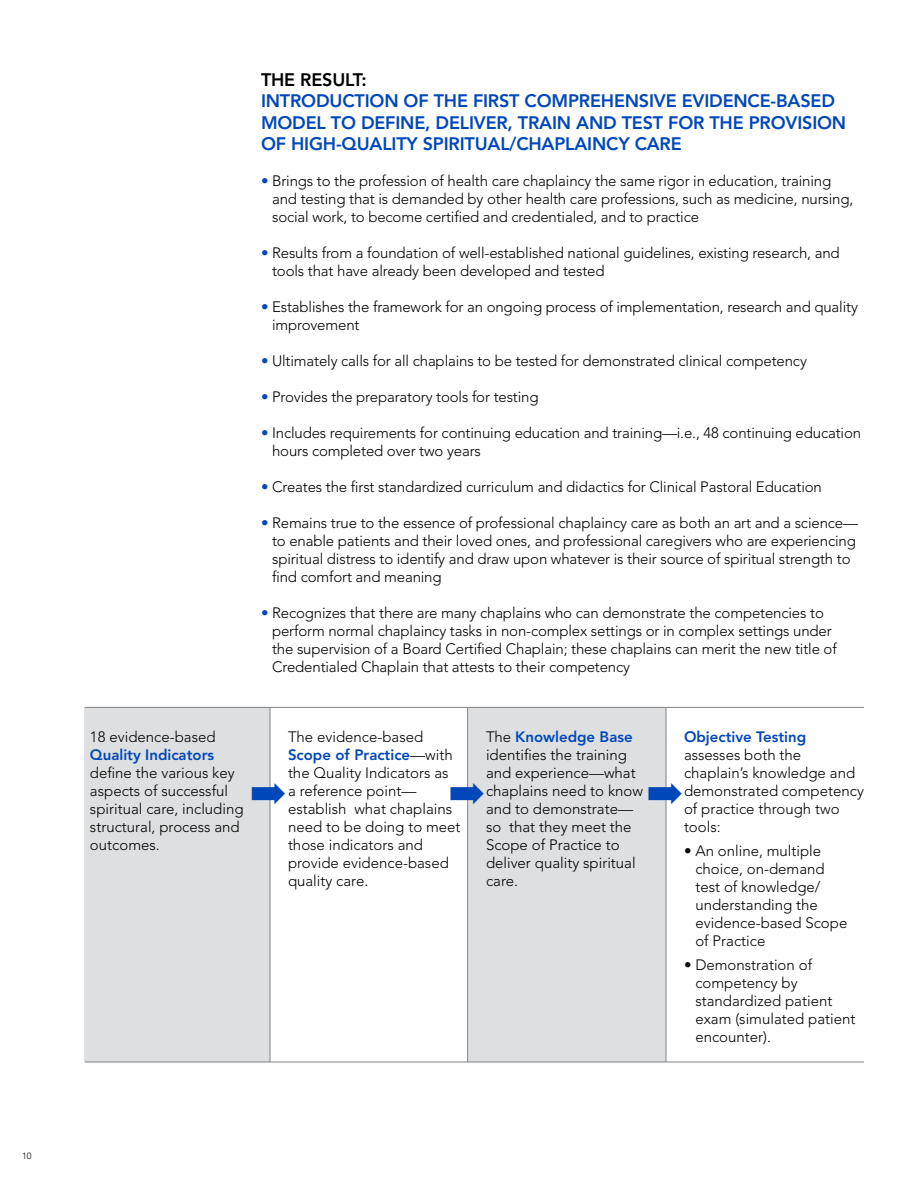
<style>
.page{position:relative;width:918px;height:1188px;background:#fff}
.page>*{position:absolute;margin:0;border:0;box-sizing:border-box;transform-origin:0 0}
.t1{font:800 18px/21.6px "Avenir";letter-spacing:-.01em;color:#0047ba}
.t2{font:800 18px "Avenir";letter-spacing:-.01em;color:#000}
.t3{font:300 15px/18px "Avenir";letter-spacing:-.01em;color:#000}
.t4{font:800 15px "Avenir";color:#0047ba}
.t5{font:300 9px "Avenir";color:#000}
.s1{color:#0047ba}
.s2{font-weight:800;color:#0047ba}
</style>
<div class="page">
<div style="left:85px;top:707px;width:185px;height:355px;background:#dedfe0"></div>
<div style="left:468px;top:707px;width:198px;height:355px;background:#dedfe0"></div>
<hr style="left:85px;top:707px;width:779px;height:1px;background:#808285">
<hr style="left:85px;top:1062px;width:779px;height:1px;background:#808285">
<hr style="left:270px;top:708px;width:1px;height:354px;background:#808285">
<hr style="left:467px;top:708px;width:1px;height:354px;background:#808285">
<hr style="left:666px;top:708px;width:1px;height:354px;background:#808285">
<svg style="left:269px;top:783px;width:2px;height:21px"></svg>
<svg style="left:467px;top:783px;width:2px;height:21px"></svg>
<svg style="left:665px;top:783px;width:2px;height:21px"></svg>
<p class="t5" style="left:22px;top:1150px;width:11px">10</p>
<p class="t2" style="left:261px;top:69px;width:107px">THE RESULT:</p>
<p class="t1" style="left:261px;top:90px;width:587px">INTRODUCTION OF THE FIRST COMPREHENSIVE EVIDENCE-BASED<br>MODEL TO DEFINE, DELIVER, TRAIN AND TEST FOR THE PROVISION<br>OF HIGH-QUALITY SPIRITUAL/CHAPLAINCY CARE</p>
<p class="t3" style="left:272px;top:172px;width:583px;text-indent:-11px"><span class="s1">•</span> Brings to the profession of health care chaplaincy the same rigor in education, training and testing that is demanded by other health care professions, such as medicine, nursing, social work, to become certified and credentialed, and to practice</p>
<p class="t3" style="left:272px;top:244px;width:569px;text-indent:-11px"><span class="s1">•</span> Results from a foundation of well-established national guidelines, existing research, and tools that have already been developed and tested</p>
<p class="t3" style="left:272px;top:298px;width:587px;text-indent:-11px"><span class="s1">•</span> Establishes the framework for an ongoing process of implementation, research and quality improvement</p>
<p class="t3" style="left:261px;top:352px;width:547px"><span class="s1">•</span> Ultimately calls for all chaplains to be tested for demonstrated clinical competency</p>
<p class="t3" style="left:261px;top:388px;width:279px"><span class="s1">•</span> Provides the preparatory tools for testing</p>
<p class="t3" style="left:272px;top:424px;width:591px;text-indent:-11px"><span class="s1">•</span> Includes requirements for continuing education and training—i.e., 48 continuing education hours completed over two years</p>
<p class="t3" style="left:261px;top:478px;width:562px"><span class="s1">•</span> Creates the first standardized curriculum and didactics for Clinical Pastoral Education</p>
<p class="t3" style="left:272px;top:514px;width:588px;text-indent:-11px"><span class="s1">•</span> Remains true to the essence of professional chaplaincy care as both an art and a science— to enable patients and their loved ones, and professional caregivers who are experiencing spiritual distress to identify and draw upon whatever is their source of spiritual strength to find comfort and meaning</p>
<p class="t3" style="left:272px;top:604px;width:566px;text-indent:-11px"><span class="s1">•</span> Recognizes that there are many chaplains who can demonstrate the competencies to perform normal chaplaincy tasks in non-complex settings or in complex settings under the supervision of a Board Certified Chaplain; these chaplains can merit the new title of Credentialed Chaplain that attests to their competency</p>
<p class="t3" style="left:90px;top:728px;width:127px">18 evidence-based</p>
<p class="t4" style="left:90px;top:746px;width:126px">Quality Indicators</p>
<p class="t3" style="left:90px;top:764px;width:155px">define the various key aspects of successful spiritual care, including structural, process and outcomes.</p>
<p class="t3" style="left:288px;top:728px;width:174px">The evidence-based<br><span class="s2">Scope of Practice</span>—with the Quality Indicators as<br>a reference point— establish what chaplains need to be doing to meet those indicators and provide evidence-based quality care.</p>
<p class="t3" style="left:486px;top:728px;width:159px">The <span class="s2">Knowledge Base </span>identifies the training and experience—what chaplains need to know and to demonstrate— so that they meet the<br>Scope of Practice to deliver quality spiritual care.</p>
<p class="t4" style="left:684px;top:728px;width:124px">Objective Testing</p>
<p class="t3" style="left:684px;top:746px;width:181px">assesses both the chaplain’s knowledge and demonstrated competency of practice through two tools:</p>
<p class="t3" style="left:695px;top:842px;width:153px;text-indent:-11px">• An online, multiple choice, on-demand test of knowledge/ understanding the evidence-based Scope of Practice</p>
<p class="t3" style="left:695px;top:956px;width:162px;text-indent:-11px">• Demonstration of competency by standardized patient exam (simulated patient encounter).</p>
</div>
